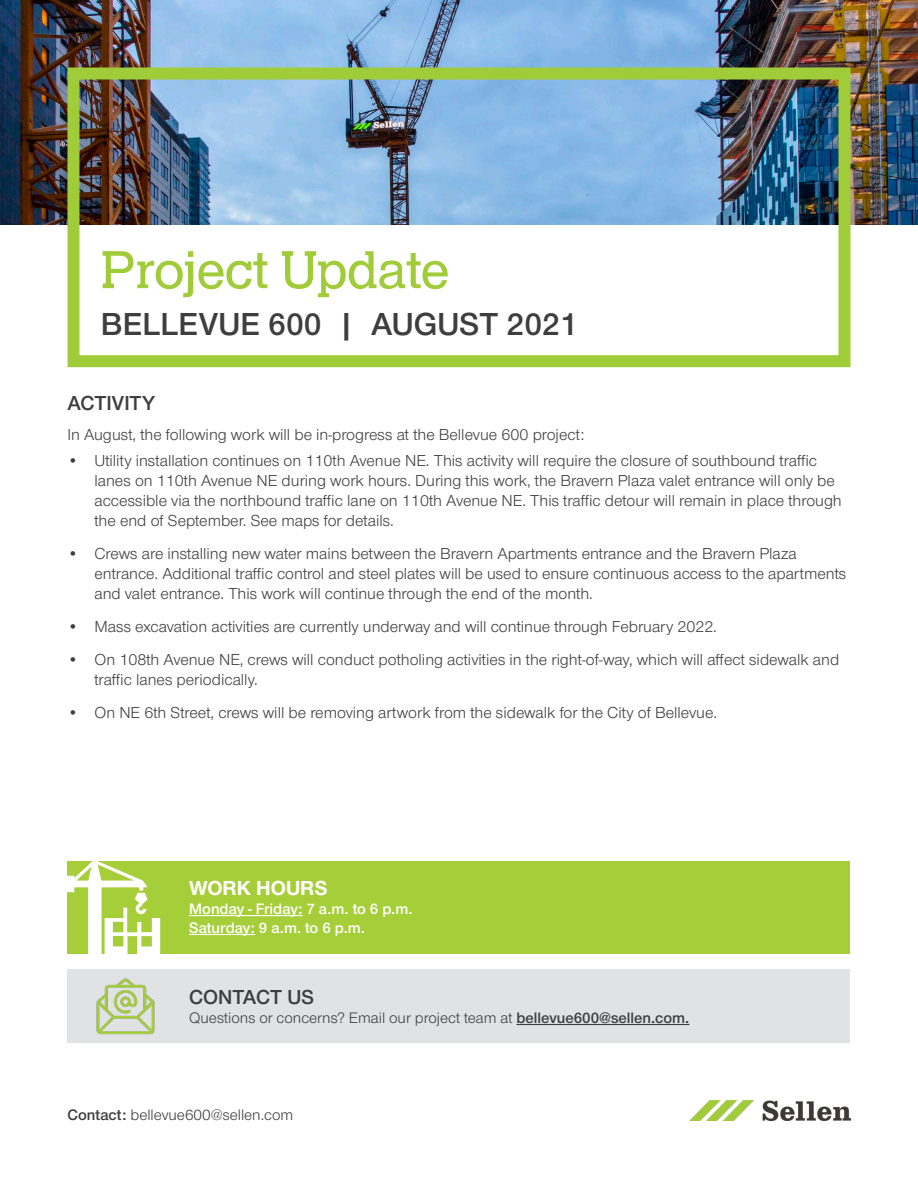
<style>
.page{position:relative;width:918px;height:1188px;background:#fff}
.page>*{position:absolute;margin:0;border:0;box-sizing:border-box;transform-origin:0 0}
.t1{font:55.5px "Helserif Boo";color:#a1cc3a}
.t2{font:33px "Nimbus San Nov Sem Bol";color:#3e3e3f}
.t3{font:21px "Nimbus San Nov Sem Bol";color:#3e3e3f}
.t4{font:700 21px "Nimbus San Nov";color:#fff}
.t5{font:16.5px/19.8px "Nimbus San Nov";color:#3e3e3f}
.t6{font:15.75px "Nimbus San Nov";color:#3e3e3f}
.t7{font:15.75px/18.9px "Nimbus San Nov Sem Bol";color:#fff}
.s1{font-family:"Nimbus San Nov Sem Bol"}
</style>
<div class="page">
<img style="left:690px;top:1100px;width:160px;height:20px">
<div style="left:68px;top:970px;width:782px;height:73px;background:#e1e2e4"></div>
<hr style="left:516px;top:1024px;width:173px;height:1px;background:#3e3e3f">
<div style="left:68px;top:861px;width:782px;height:92px;background:#a6ce39"></div>
<hr style="left:189px;top:915px;width:114px;height:1px;background:#fff">
<hr style="left:189px;top:934px;width:66px;height:1px;background:#fff">
<img style="left:0;top:0;width:918px;height:225px">
<div style="left:68px;top:68px;width:782px;height:299px;border:12px solid #a1cc3a"></div>
<img style="left:96px;top:978px;width:59px;height:57px">
<svg style="left:67px;top:861px;width:93px;height:93px"></svg>
<h1 class="t1" style="left:101px;top:238px;width:350px">Project Update</h1>
<h2 class="t2" style="left:101px;top:304px;width:478px">BELLEVUE 600 | AUGUST 2021</h2>
<p class="t3" style="left:68px;top:391px;width:89px">ACTIVITY</p>
<p class="t5" style="left:68px;top:425px;width:518px">In August, the following work will be in-progress at the Bellevue 600 project:</p>
<p class="t5" style="left:94px;top:451px;width:749px;text-indent:-27px">• Utility installation continues on 110th Avenue NE. This activity will require the closure of southbound traffic lanes on 110th Avenue NE during work hours. During this work, the Bravern Plaza valet entrance will only be accessible via the northbound traffic lane on 110th Avenue NE. This traffic detour will remain in place through the end of September. See maps for details.</p>
<p class="t5" style="left:94px;top:544px;width:753px;text-indent:-27px">• Crews are installing new water mains between the Bravern Apartments entrance and the Bravern Plaza entrance. Additional traffic control and steel plates will be used to ensure continuous access to the apartments and valet entrance. This work will continue through the end of the month.</p>
<p class="t5" style="left:68px;top:617px;width:651px">• Mass excavation activities are currently underway and will continue through February 2022.</p>
<p class="t5" style="left:94px;top:650px;width:746px;text-indent:-27px">• On 108th Avenue NE, crews will conduct potholing activities in the right-of-way, which will affect sidewalk and traffic lanes periodically.</p>
<p class="t5" style="left:68px;top:703px;width:651px">• On NE 6th Street, crews will be removing artwork from the sidewalk for the City of Bellevue.</p>
<p class="t4" style="left:189px;top:876px;width:140px">WORK HOURS</p>
<p class="t7" style="left:189px;top:899px;width:225px">Monday - Friday: 7 a.m. to 6 p.m.<br>Saturday: 9 a.m. to 6 p.m.</p>
<p class="t3" style="left:189px;top:985px;width:127px">CONTACT US</p>
<p class="t6" style="left:189px;top:1009px;width:502px">Questions or concerns? Email our project team at <span class="s1">bellevue600@sellen.com.</span></p>
<p class="t6" style="left:68px;top:1106px;width:227px"><span class="s1">Contact:</span> bellevue600@sellen.com</p>
</div>
